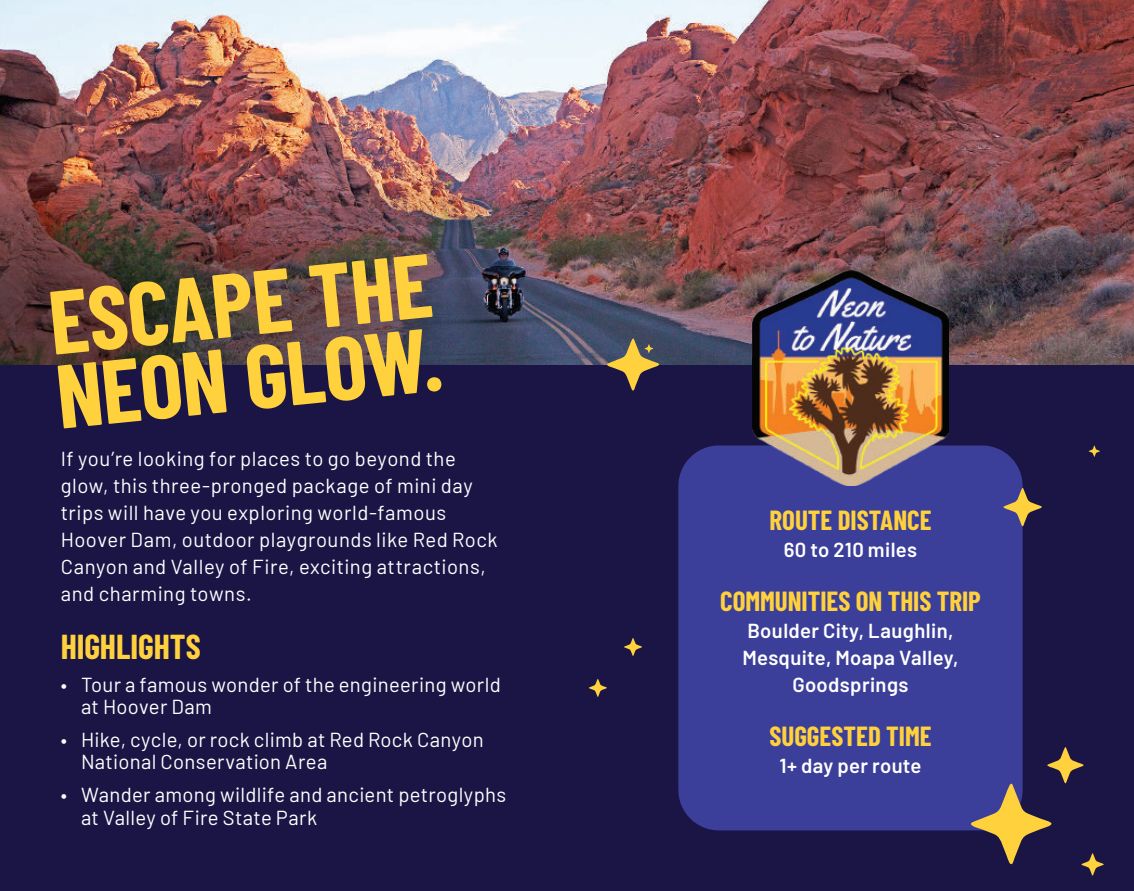
<style>
.page{position:relative;width:1134px;height:891px;background:#1b1546}
.page>*{position:absolute;margin:0;border:0;box-sizing:border-box;transform-origin:0 0}
.t1{font:700 90px/74.5px "Barlow Condensed";color:#ffd13c}
.t2{font:700 33.75px "Barlow Condensed";letter-spacing:-.005em;color:#ffd13c}
.t3{font:700 27px "Barlow Condensed";color:#ffd13c}
.t4{font:20.25px/27px "Barlow";letter-spacing:.02em;color:#fff}
.t5{font:600 20.25px/27px "Barlow";letter-spacing:.02em;color:#fff;text-align:center}
</style>
<div class="page">
<img style="left:567px;top:0;width:567px;height:364px">
<img style="left:0;top:0;width:567px;height:364px">
<div style="left:678px;top:445px;width:345px;height:385px;background:#3c3f99;border-radius:41px"></div>
<svg style="left:969px;top:745px;width:135px;height:131px"></svg>
<svg style="left:606px;top:336px;width:53px;height:55px"></svg>
<svg style="left:1003px;top:486px;width:39px;height:41px"></svg>
<svg style="left:588px;top:679px;width:19px;height:18px"></svg>
<svg style="left:624px;top:638px;width:18px;height:18px"></svg>
<svg style="left:1089px;top:445px;width:11px;height:12px"></svg>
<img style="left:753px;top:270px;width:195px;height:216px">
<h1 class="t1" style="left:46px;top:295px;width:388px;rotate:-6deg">ESCAPE THE<br>NEON GLOW.</h1>
<p class="t4" style="left:61px;top:447px;width:438px">If you’re looking for places to go beyond the glow, this three-pronged package of mini day trips will have you exploring world-famous Hoover Dam, outdoor playgrounds like Red Rock Canyon and Valley of Fire, exciting attractions, and charming towns.</p>
<h2 class="t2" style="left:61px;top:635px;width:142px">HIGHLIGHTS</h2>
<p class="t4" style="left:81px;top:675px;width:421px;line-height:22.5px;text-indent:-20px">• Tour a famous wonder of the engineering world at Hoover Dam</p>
<p class="t4" style="left:81px;top:730px;width:404px;line-height:22.5px;text-indent:-20px">• Hike, cycle, or rock climb at Red Rock Canyon<br>National Conservation Area</p>
<p class="t4" style="left:81px;top:785px;width:427px;line-height:22.5px;text-indent:-20px">• Wander among wildlife and ancient petroglyphs at Valley of Fire State Park</p>
<h3 class="t3" style="left:769px;top:510px;width:164px">ROUTE DISTANCE</h3>
<p class="t5" style="left:784px;top:538px;width:135px">60 to 210 miles</p>
<h3 class="t3" style="left:720px;top:591px;width:262px">COMMUNITIES ON THIS TRIP</h3>
<p class="t5" style="left:742px;top:619px;width:218px">Boulder City, Laughlin,<br>Mesquite, Moapa Valley,<br>Goodsprings</p>
<h3 class="t3" style="left:769px;top:726px;width:164px">SUGGESTED TIME</h3>
<p class="t5" style="left:779px;top:754px;width:144px">1+ day per route</p>
</div>
